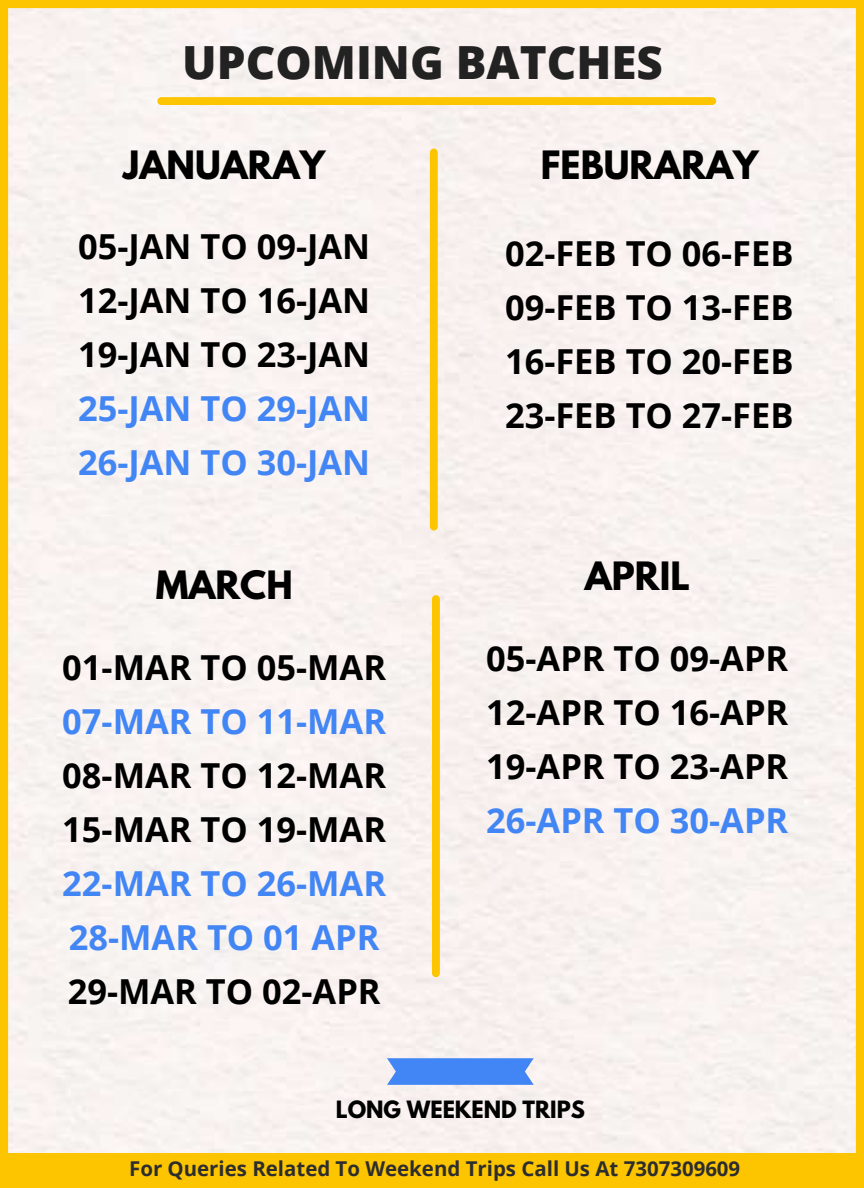
<style>
.page{position:relative;width:864px;height:1188px;background:#f8f2f0}
.page>*{position:absolute;margin:0;border:0;box-sizing:border-box;transform-origin:0 0}
.t1{font:800 45.75px "Open Sans";color:#222}
.t2{font:700 34.65px "League Spartan";color:#000}
.t3{font:700 34.5px/54px "Open Sans";color:#000;text-align:justify}
.t4{font:700 34.5px/54px "Open Sans";color:#4285f4}
.t5{font:700 21.15px "League Spartan";color:#000}
.t6{font:700 20.4px "Open Sans";color:#2d2d2d}
</style>
<div class="page">
<div style="left:0;top:1153px;width:860px;height:35px;background:#fcc500"></div>
<div style="left:161px;top:97px;width:551px;height:8px;background:#fcc500"></div>
<div style="left:430px;top:152px;width:8px;height:375px;background:#fcc500"></div>
<svg style="left:387px;top:1058px;width:147px;height:27px;background:#4f8df3"></svg>
<div style="left:432px;top:599px;width:8px;height:374px;background:#fcc500"></div>
<h1 class="t1" style="left:182px;top:30px;width:482px">UPCOMING BATCHES</h1>
<p class="t2" style="left:123px;top:148px;width:204px">JANUARAY</p>
<p class="t3" style="left:78px;top:219px;width:294px">05-JAN TO 09-JAN 12-JAN TO 16-JAN 19-JAN TO 23-JAN</p>
<p class="t4" style="left:78px;top:381px;width:294px">25-JAN TO 29-JAN<br>26-JAN TO 30-JAN</p>
<p class="t2" style="left:156px;top:568px;width:139px">MARCH</p>
<p class="t3" style="left:62px;top:639px;width:325px">01-MAR TO 05-MAR</p>
<p class="t4" style="left:62px;top:693px;width:325px">07-MAR TO 11-MAR</p>
<p class="t3" style="left:62px;top:747px;width:325px">08-MAR TO 12-MAR<br>15-MAR TO 19-MAR</p>
<p class="t4" style="left:62px;top:855px;width:325px">22-MAR TO 26-MAR<br>28-MAR TO 01 APR</p>
<p class="t3" style="left:68px;top:963px;width:314px">29-MAR TO 02-APR</p>
<p class="t2" style="left:541px;top:148px;width:219px">FEBURARAY</p>
<p class="t3" style="left:505px;top:226px;width:290px">02-FEB TO 06-FEB 09-FEB TO 13-FEB 16-FEB TO 20-FEB 23-FEB TO 27-FEB</p>
<p class="t2" style="left:585px;top:559px;width:107px">APRIL</p>
<p class="t3" style="left:486px;top:630px;width:304px">05-APR TO 09-APR 12-APR TO 16-APR 19-APR TO 23-APR</p>
<p class="t4" style="left:486px;top:792px;width:304px">26-APR TO 30-APR</p>
<p class="t5" style="left:336px;top:1099px;width:251px">LONG WEEKEND TRIPS</p>
<p class="t6" style="left:129px;top:1154px;width:613px">For Queries Related To Weekend Trips Call Us At 7307309609</p>
</div>
